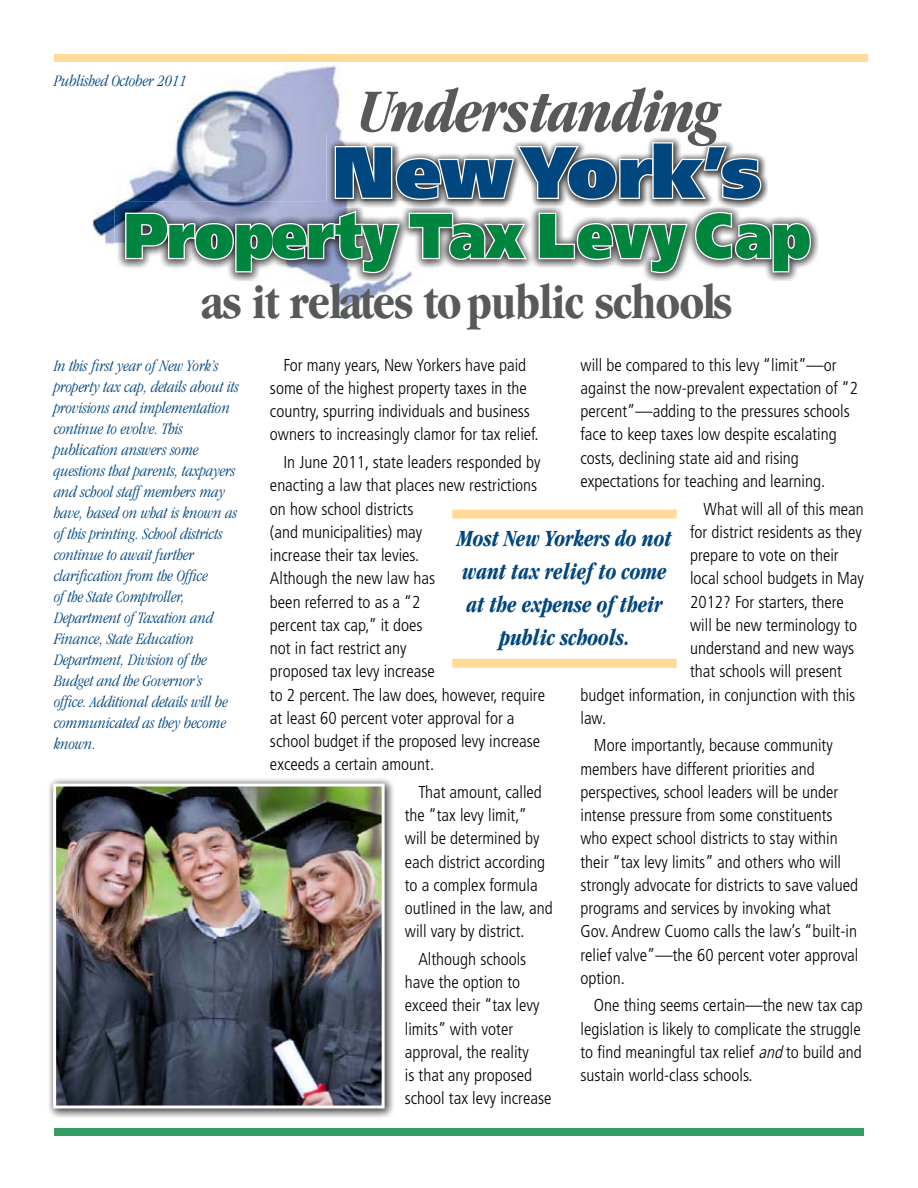
<style>
.page{position:relative;width:918px;height:1188px;background:#fff}
.page>*{position:absolute;margin:0;border:0;box-sizing:border-box;transform-origin:0 0}
.t1{font:900 72.15px "Frutiger";letter-spacing:-.02em;color:#00467f}
.t2{font:900 63px "Frutiger";color:#00853f;scale:.9 1}
.t3{font:italic 700 condensed 63px "Garamond";letter-spacing:-.02em;color:#58595b}
.t4{font:700 condensed 49.95px "Garamond";letter-spacing:-.02em;color:#58595b}
.t5{font:italic 700 condensed 24px/33px "Garamond";letter-spacing:-.005em;color:#00467f;text-align:center;scale:.9 1}
.t6{font:300 condensed 17.25px/23.2px "Frutiger";color:#000}
.t7{font:italic 300 condensed 16.5px/21px "Garamond";color:#00467f}
.s1{font-style:italic}
</style>
<div class="page">
<div style="left:54px;top:1128px;width:809px;height:7px;background:#339d65"></div>
<img style="left:48px;top:778px;width:346px;height:340px">
<img style="left:57px;top:788px;width:324px;height:317px">
<div style="left:53px;top:784px;width:332px;height:325px;border:3px solid #fff"></div>
<img style="left:93px;top:61px;width:341px;height:251px">
<img style="left:327px;top:135px;width:441px;height:66px">
<img style="left:361px;top:135px;width:361px;height:11px">
<svg style="left:333px;top:144px;width:247px;height:57px"></svg>
<div style="left:567px;top:158px;width:50px;height:42px;border:3px solid #fff;border-radius:50%"></div>
<div style="left:587px;top:169px;width:10px;height:20px;border:3px solid #fff;border-radius:50%"></div>
<svg style="left:618px;top:141px;width:145px;height:60px"></svg>
<img style="left:114px;top:201px;width:705px;height:80px">
<svg style="left:124px;top:211px;width:73px;height:50px"></svg>
<div style="left:195px;top:223px;width:39px;height:37px;border:3px solid #fff;border-radius:50%"></div>
<div style="left:210px;top:232px;width:9px;height:19px;border:3px solid #fff;border-radius:50%"></div>
<svg style="left:234px;top:209px;width:167px;height:66px"></svg>
<svg style="left:407px;top:211px;width:122px;height:50px"></svg>
<svg style="left:537px;top:211px;width:275px;height:64px"></svg>
<div style="left:786px;top:234px;width:10px;height:16px;border:3px solid #fff;border-radius:50%"></div>
<div style="left:55px;top:54px;width:813px;height:7px;background:#ffda98"></div>
<div style="left:452px;top:510px;width:225px;height:9px;background:#ffda98"></div>
<div style="left:452px;top:659px;width:225px;height:9px;background:#ffda98"></div>
<p class="t7" style="left:54px;top:71px;width:134px">Published October 2011</p>
<h2 class="t3" style="left:358px;top:87px;width:364px">Understanding</h2>
<h1 class="t1" style="left:333px;top:144px;width:430px">New York’s</h1>
<h2 class="t2" style="left:124px;top:211px;width:765px">Property Tax Levy Cap</h2>
<h3 class="t4" style="left:201px;top:283px;width:533px">as it relates to public schools</h3>
<p class="t7" style="left:54px;top:356px;width:187px">In this first year of New York’s property tax cap, details about its provisions and implementation continue to evolve. This publication answers some questions that parents, taxpayers and school staff members may have, based on what is known as of this printing. School districts continue to await further clarification from the Office<br>of the State Comptroller,<br>Department of Taxation and<br>Finance, State Education<br>Department, Division of the<br>Budget and the Governor’s office. Additional details will be communicated as they become known.</p>
<p class="t6" style="left:581px;top:354px;width:279px">will be compared to this levy “limit”—or against the now-prevalent expectation of “2 percent”—adding to the pressures schools face to keep taxes low despite escalating costs, declining state aid and rising expectations for teaching and learning.</p>
<p class="t6" style="left:270px;top:354px;width:270px;text-indent:14px">For many years, New Yorkers have paid some of the highest property taxes in the country, spurring individuals and business owners to increasingly clamor for tax relief.</p>
<p class="t6" style="left:270px;top:452px;width:277px;text-indent:14px">In June 2011, state leaders responded by enacting a law that places new restrictions on how school districts<br>(and municipalities) may<br>increase their tax levies.<br>Although the new law has<br>been referred to as a “2<br>percent tax cap,” it does<br>not in fact restrict any<br>proposed tax levy increase<br>to 2 percent. The law does, however, require at least 60 percent voter approval for a school budget if the proposed levy increase exceeds a certain amount.</p>
<p class="t6" style="left:405px;top:782px;width:150px;text-indent:14px">That amount, called the “tax levy limit,” will be determined by each district according to a complex formula outlined in the law, and will vary by district.</p>
<p class="t6" style="left:405px;top:949px;width:148px;text-indent:14px">Although schools have the option to exceed their “tax levy limits” with voter approval, the reality<br>is that any proposed school tax levy increase</p>
<p class="t6" style="left:704px;top:498px;width:162px">What will all of this mean</p>
<p class="t6" style="left:690px;top:522px;width:173px">for district residents as they</p>
<p class="t6" style="left:690px;top:545px;width:150px">prepare to vote on their</p>
<p class="t6" style="left:690px;top:568px;width:175px">local school budgets in May</p>
<p class="t6" style="left:690px;top:591px;width:155px">2012? For starters, there</p>
<p class="t6" style="left:690px;top:615px;width:169px">will be new terminology to</p>
<p class="t6" style="left:690px;top:638px;width:166px">understand and new ways</p>
<p class="t6" style="left:690px;top:661px;width:153px">that schools will present</p>
<p class="t6" style="left:580px;top:684px;width:276px">budget information, in conjunction with this</p>
<p class="t6" style="left:580px;top:708px;width:27px">law.</p>
<p class="t6" style="left:580px;top:735px;width:279px;text-indent:14px">More importantly, because community members have different priorities and perspectives, school leaders will be under intense pressure from some constituents who expect school districts to stay within their “tax levy limits” and others who will strongly advocate for districts to save valued programs and services by invoking what Gov. Andrew Cuomo calls the law’s “built-in relief valve” —the 60 percent voter approval option.</p>
<p class="t6" style="left:580px;top:995px;width:284px;text-indent:14px">One thing seems certain—the new tax cap legislation is likely to complicate the struggle to find meaningful tax relief <span class="s1">and</span> to build and sustain world-class schools.</p>
<h3 class="t5" style="left:457px;top:523px;width:240px">Most New Yorkers do not want tax relief to come at the expense of their public schools.</h3>
</div>
